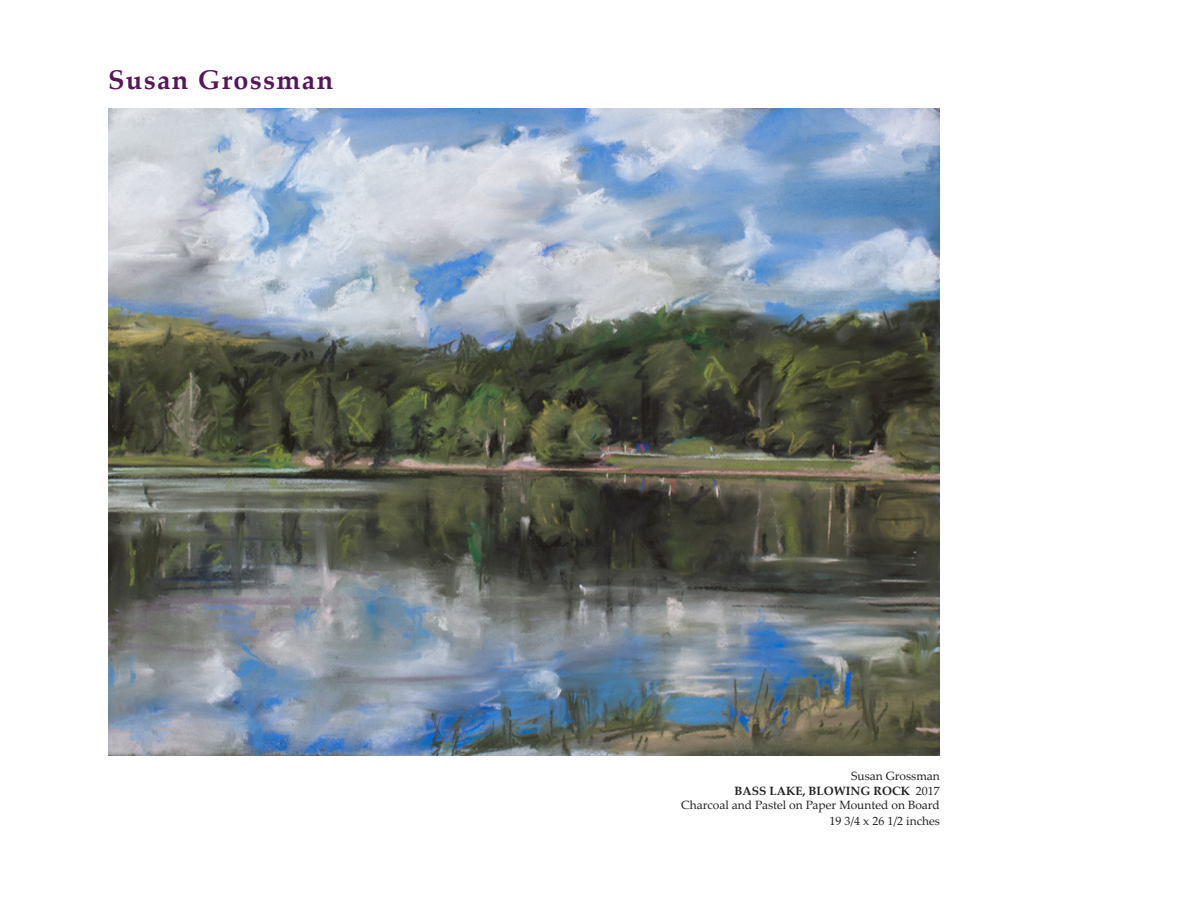
<style>
.page{position:relative;width:1188px;height:918px;background:#fff}
.page>*{position:absolute;margin:0;border:0;box-sizing:border-box;transform-origin:0 0}
.t1{font:700 27px "Palatino Linotype";letter-spacing:.05em;color:#571658}
.t2{font:12px "Palatino Linotype";color:#231f20}
.t3{font:700 12px "Palatino Linotype";color:#231f20}
.s1{font-weight:400}
</style>
<div class="page">
<img style="left:108px;top:108px;width:832px;height:648px">
<p class="t1" style="left:108px;top:60px;width:227px">Susan Grossman</p>
<p class="t2" style="left:851px;top:768px;width:90px">Susan Grossman</p>
<p class="t3" style="left:735px;top:782px;width:207px">BASS LAKE, BLOWING ROCK <span class="s1">2017</span></p>
<p class="t2" style="left:681px;top:797px;width:260px">Charcoal and Pastel on Paper Mounted on Board</p>
<p class="t2" style="left:829px;top:813px;width:112px">19 3/4 x 26 1/2 inches</p>
</div>
